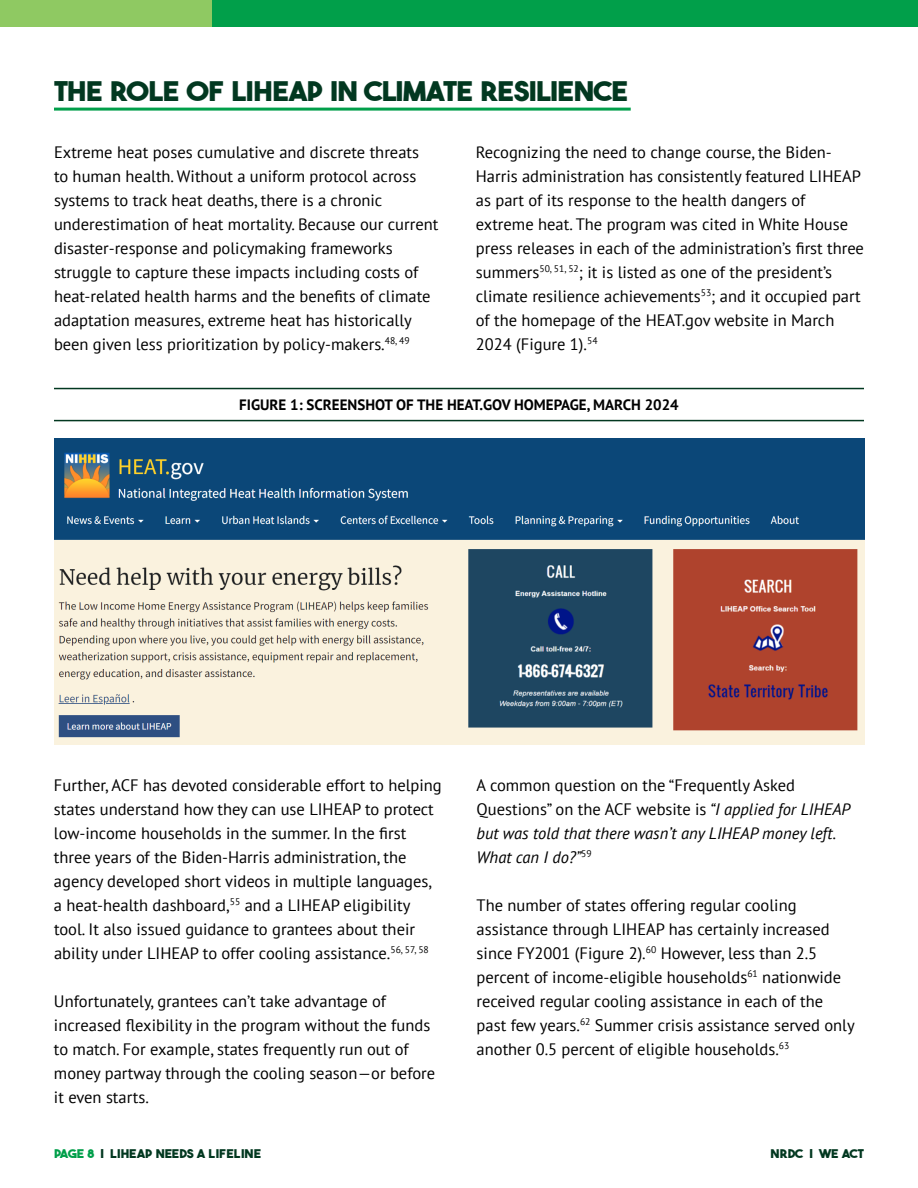
<style>
.page{position:relative;width:918px;height:1188px;background:#fff}
.page>*{position:absolute;margin:0;border:0;box-sizing:border-box;transform-origin:0 0}
.t1{font:700 27px "The Bold Font";letter-spacing:-.015em;color:#023820;scale:1.1 1}
.t2{font:16.5px/24px "PT Sans";color:#000}
.t3{font:italic 16.5px/24px "PT Sans";color:#000}
.t4{font:700 15px "PT Sans";color:#000}
.t5{font:700 12px "The Bold Font";color:#023820;scale:1.1 1}
.s1{font-style:normal}
.s2{color:#019f4a}
</style>
<div class="page">
<svg style="left:0;top:0;width:918px;height:26px;background:#21a84f"></svg>
<hr style="left:54px;top:108px;width:577px;height:3px;background:#019f4a">
<img style="left:54px;top:438px;width:811px;height:306px">
<hr style="left:54px;top:388px;width:810px;height:1px;background:#023820">
<hr style="left:54px;top:420px;width:810px;height:1px;background:#023820">
<h1 class="t1" style="left:54px;top:75px;width:524px">THE ROLE OF LIHEAP IN CLIMATE RESILIENCE</h1>
<p class="t2" style="left:54px;top:140px;width:386px">Extreme heat poses cumulative and discrete threats<br>to human health. Without a uniform protocol across systems to track heat deaths, there is a chronic underestimation of heat mortality. Because our current disaster-response and policymaking frameworks struggle to capture these impacts including costs of heat-related health harms and the benefits of climate adaptation measures, extreme heat has historically been given less prioritization by policy-makers.<sup>48,</sup> <sup>49</sup></p>
<p class="t2" style="left:476px;top:140px;width:390px">Recognizing the need to change course, the Biden-Harris administration has consistently featured LIHEAP as part of its response to the health dangers of extreme heat. The program was cited in White House press releases in each of the administration’s first three summers<sup>50,</sup> <sup>51,</sup> <sup>52</sup>; it is listed as one of the president’s climate resilience achievements<sup>53</sup>; and it occupied part of the homepage of the HEAT.gov website in March 2024 (Figure 1).<sup>54</sup></p>
<p class="t4" style="left:239px;top:394px;width:441px">FIGURE 1: SCREENSHOT OF THE HEAT.GOV HOMEPAGE, MARCH 2024</p>
<p class="t2" style="left:54px;top:772px;width:389px">Further, ACF has devoted considerable effort to helping states understand how they can use LIHEAP to protect low-income households in the summer. In the first three years of the Biden-Harris administration, the agency developed short videos in multiple languages, a heat-health dashboard,<sup>55</sup> and a LIHEAP eligibility tool. It also issued guidance to grantees about their ability under LIHEAP to offer cooling assistance.<sup>56,</sup> <sup>57,</sup> <sup>58</sup></p>
<p class="t2" style="left:54px;top:988px;width:383px">Unfortunately, grantees can’t take advantage of increased flexibility in the program without the funds to match. For example, states frequently run out of money partway through the cooling season—or before it even starts.</p>
<p class="t3" style="left:477px;top:772px;width:375px"><span class="s1">A common question on the “Frequently Asked Questions” on the ACF website is</span> “I applied for LIHEAP but was told that there wasn’t any LIHEAP money left.<br>What can I do?”<sup>59</sup></p>
<p class="t2" style="left:477px;top:892px;width:380px">The number of states offering regular cooling assistance through LIHEAP has certainly increased since FY2001 (Figure 2).<sup>60</sup> However, less than 2.5 percent of income-eligible households<sup>61</sup> nationwide received regular cooling assistance in each of the past few years.<sup>62</sup> Summer crisis assistance served only another 0.5 percent of eligible households.<sup>63</sup></p>
<p class="t5" style="left:54px;top:1147px;width:190px"><span class="s2">PAGE 8</span> | LIHEAP NEEDS A LIFELINE</p>
<p class="t5" style="left:771px;top:1147px;width:86px">NRDC | WE ACT</p>
</div>
